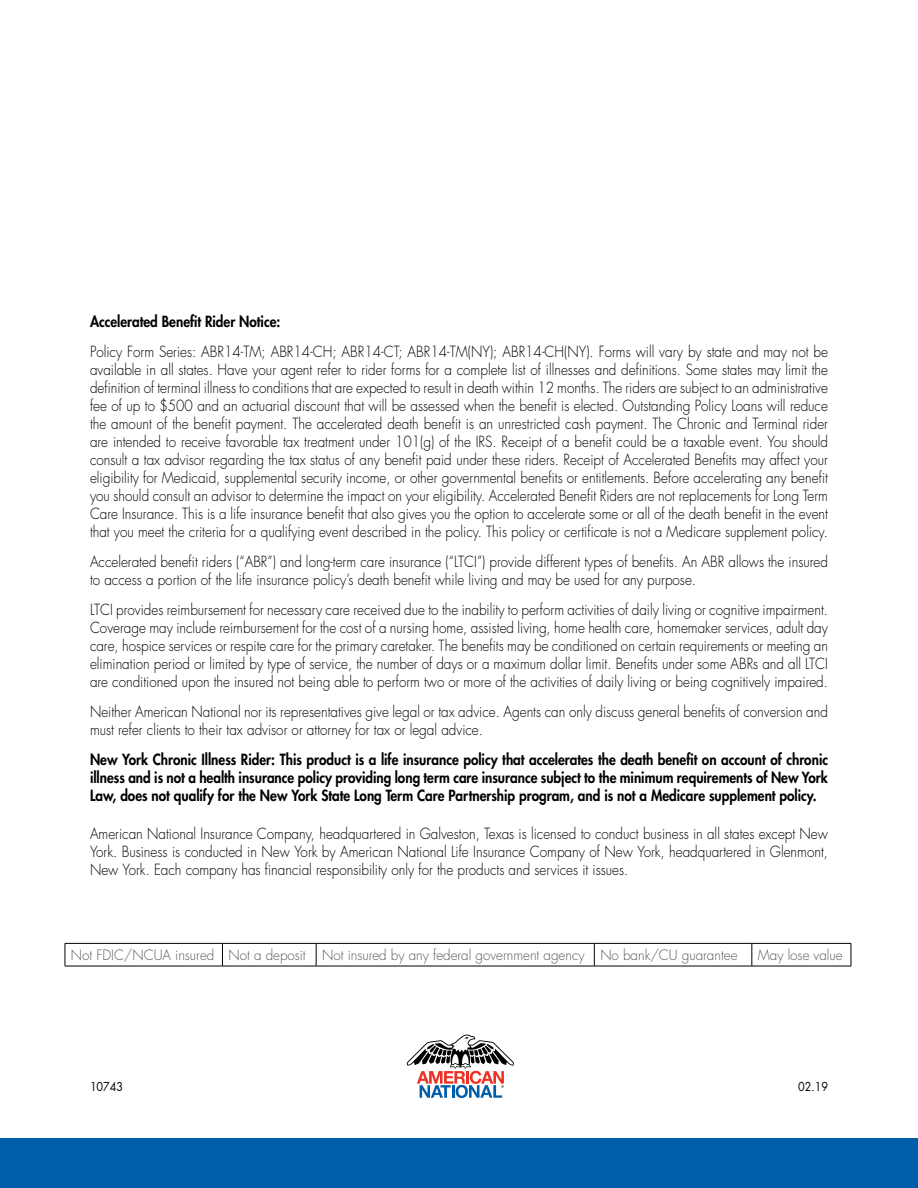
<style>
.page{position:relative;width:918px;height:1188px;background:#fff}
.page>*{position:absolute;margin:0;border:0;box-sizing:border-box;transform-origin:0 0}
.t1{font:300 15px/18px "Futura";color:#000;text-align:justify;scale:.9 1}
.t2{font:800 15px/18px "Futura";color:#000;text-align:justify;scale:.9 1}
.t3{font:300 13.95px "Futura";color:#58595b;scale:.96 1}
.t4{font:12px "Futura";color:#000;scale:.9 1}
</style>
<div class="page">
<div style="left:0;top:1139px;width:918px;height:49px;background:#005daa"></div>
<svg style="left:407px;top:1035px;width:107px;height:63px"></svg>
<hr style="left:65px;top:943px;width:157px;height:1px;background:#000">
<svg style="left:65px;top:944px;width:1px;height:22px"></svg>
<hr style="left:222px;top:943px;width:94px;height:1px;background:#000">
<svg style="left:222px;top:944px;width:1px;height:22px"></svg>
<hr style="left:316px;top:943px;width:278px;height:1px;background:#000">
<svg style="left:316px;top:944px;width:1px;height:22px"></svg>
<hr style="left:594px;top:943px;width:158px;height:1px;background:#000">
<svg style="left:594px;top:944px;width:1px;height:22px"></svg>
<hr style="left:752px;top:943px;width:99px;height:1px;background:#000">
<svg style="left:752px;top:944px;width:1px;height:22px"></svg>
<svg style="left:851px;top:944px;width:1px;height:22px"></svg>
<hr style="left:65px;top:966px;width:157px;height:1px;background:#000">
<hr style="left:222px;top:966px;width:94px;height:1px;background:#000">
<hr style="left:316px;top:966px;width:278px;height:1px;background:#000">
<hr style="left:594px;top:966px;width:158px;height:1px;background:#000">
<hr style="left:752px;top:966px;width:99px;height:1px;background:#000">
<p class="t2" style="left:90px;top:312px;width:213px">Accelerated Benefit Rider Notice:</p>
<p class="t1" style="left:90px;top:343px;width:822px">Policy Form Series: ABR14-TM; ABR14-CH; ABR14-CT; ABR14-TM(NY); ABR14-CH(NY). Forms will vary by state and may not be available in all states. Have your agent refer to rider forms for a complete list of illnesses and definitions. Some states may limit the definition of terminal illness to conditions that are expected to result in death within 12 months. The riders are subject to an administrative fee of up to $500 and an actuarial discount that will be assessed when the benefit is elected. Outstanding Policy Loans will reduce the amount of the benefit payment. The accelerated death benefit is an unrestricted cash payment. The Chronic and Terminal rider are intended to receive favorable tax treatment under 101(g) of the IRS. Receipt of a benefit could be a taxable event. You should consult a tax advisor regarding the tax status of any benefit paid under these riders. Receipt of Accelerated Benefits may affect your eligibility for Medicaid, supplemental security income, or other governmental benefits or entitlements. Before accelerating any benefit you should consult an advisor to determine the impact on your eligibility. Accelerated Benefit Riders are not replacements for Long Term Care Insurance. This is a life insurance benefit that also gives you the option to accelerate some or all of the death benefit in the event that you meet the criteria for a qualifying event described in the policy. This policy or certificate is not a Medicare supplement policy.</p>
<p class="t1" style="left:90px;top:553px;width:821px">Accelerated benefit riders (“ABR”) and long-term care insurance (“LTCI”) provide different types of benefits. An ABR allows the insured to access a portion of the life insurance policy’s death benefit while living and may be used for any purpose.</p>
<p class="t1" style="left:90px;top:601px;width:822px">LTCI provides reimbursement for necessary care received due to the inability to perform activities of daily living or cognitive impairment.<br>Coverage may include reimbursement for the cost of a nursing home, assisted living, home health care, homemaker services, adult day care, hospice services or respite care for the primary caretaker. The benefits may be conditioned on certain requirements or meeting an elimination period or limited by type of service, the number of days or a maximum dollar limit. Benefits under some ABRs and all LTCI are conditioned upon the insured not being able to perform two or more of the activities of daily living or being cognitively impaired.</p>
<p class="t1" style="left:90px;top:703px;width:821px">Neither American National nor its representatives give legal or tax advice. Agents can only discuss general benefits of conversion and must refer clients to their tax advisor or attorney for tax or legal advice.</p>
<p class="t2" style="left:90px;top:750px;width:822px">New York Chronic Illness Rider: This product is a life insurance policy that accelerates the death benefit on account of chronic illness and is not a health insurance policy providing long term care insurance subject to the minimum requirements of New York Law, does not qualify for the New York State Long Term Care Partnership program, and is not a Medicare supplement policy.</p>
<p class="t1" style="left:90px;top:825px;width:822px">American National Insurance Company, headquartered in Galveston, Texas is licensed to conduct business in all states except New York. Business is conducted in New York by American National Life Insurance Company of New York, headquartered in Glenmont, New York. Each company has financial responsibility only for the products and services it issues.</p>
<p class="t3" style="left:71px;top:946px;width:696px">Not FDIC/NCUA insured Not a deposit Not insured by any federal government agency No bank/CU guarantee</p>
<p class="t3" style="left:758px;top:946px;width:90px">May lose value</p>
<p class="t4" style="left:90px;top:1079px;width:38px">10743</p>
<p class="t4" style="left:798px;top:1079px;width:35px">02.19</p>
</div>
